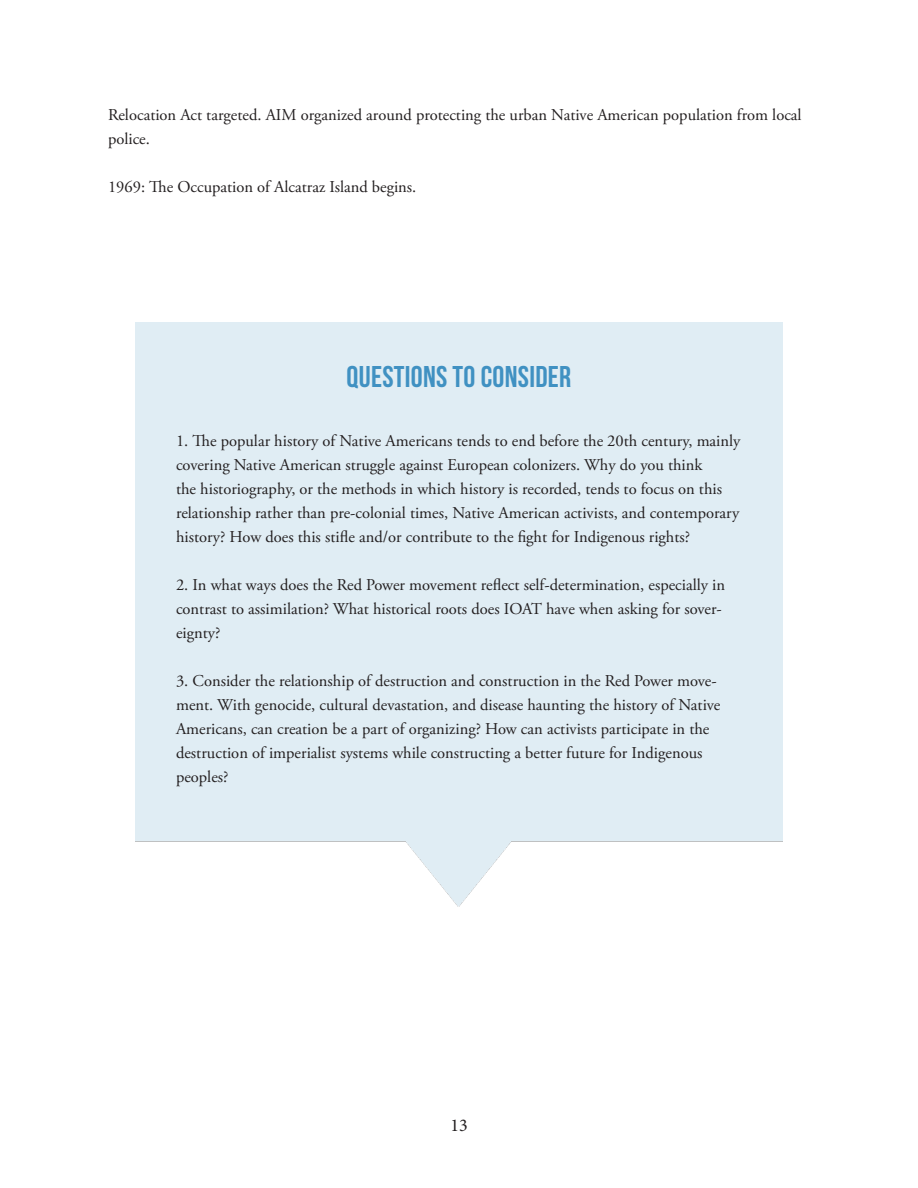
<style>
.page{position:relative;width:918px;height:1188px;background:#fff}
.page>*{position:absolute;margin:0;border:0;box-sizing:border-box;transform-origin:0 0}
.t1{font:700 30px "Bebas Neue";letter-spacing:.01em;color:#4091c2}
.t2{font:18px "Minion Pro";color:#231f20}
.t3{font:16.5px/24px "Adobe Garamond Pro";color:#231f20}
</style>
<div class="page">
<p class="t3" style="left:108px;top:103px;width:695px">Relocation Act targeted. AIM organized around protecting the urban Native American population from local police.</p>
<p class="t3" style="left:108px;top:175px;width:310px">1969: The Occupation of Alcatraz Island begins.</p>
<h1 class="t1" style="left:347px;top:360px;width:226px">QUESTIONS TO CONSIDER</h1>
<p class="t3" style="left:176px;top:429px;width:566px">1. The popular history of Native Americans tends to end before the 20th century, mainly covering Native American struggle against European colonizers. Why do you think<br>the historiography, or the methods in which history is recorded, tends to focus on this relationship rather than pre-colonial times, Native American activists, and contemporary history? How does this stifle and/or contribute to the fight for Indigenous rights?</p>
<p class="t3" style="left:176px;top:574px;width:551px">2. In what ways does the Red Power movement reflect self-determination, especially in contrast to assimilation? What historical roots does IOAT have when asking for sover&shy;eignty?</p>
<p class="t3" style="left:176px;top:670px;width:546px">3. Consider the relationship of destruction and construction in the Red Power move&shy;ment. With genocide, cultural devastation, and disease haunting the history of Native Americans, can creation be a part of organizing? How can activists participate in the destruction of imperialist systems while constructing a better future for Indigenous peoples?</p>
<p class="t2" style="left:450px;top:1113px;width:19px">13</p>
</div>
